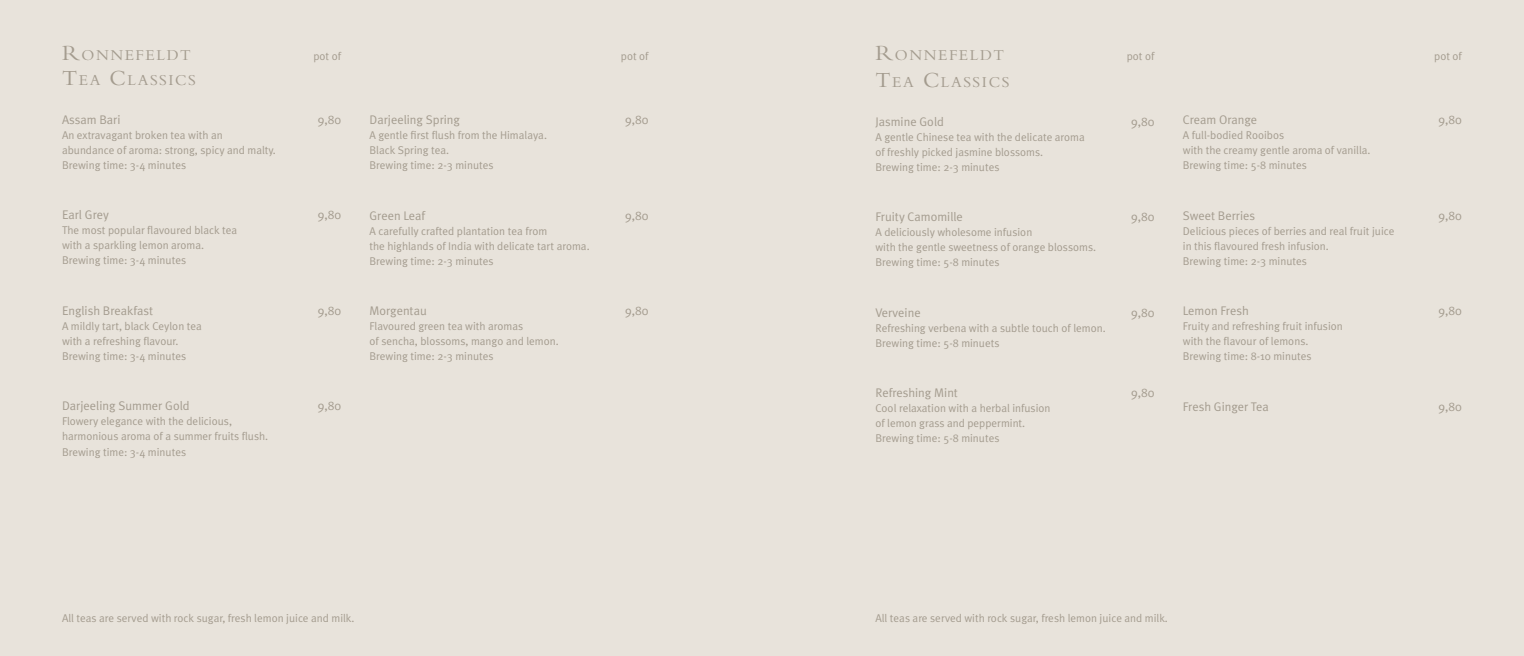
<style>
.page{position:relative;width:1524px;height:656px;background:#fff}
.page>*{position:absolute;margin:0;border:0;box-sizing:border-box;transform-origin:0 0}
.t1{font:15.75px "Bembo";letter-spacing:.095em;color:#a49c8f}
.t2{font:12.5px "Meta Plus Normal";color:#a49c8f}
.t3{font:11.25px/15px "Meta Plus Normal";color:#a49c8f}
.s1{font-size:22.5px}
</style>
<div class="page">
<div style="left:762px;top:0;width:762px;height:656px;background:#e8e3db"></div>
<div style="left:0;top:0;width:762px;height:656px;background:#e8e3db"></div>
<h1 class="t1" style="left:62px;top:46px;width:130px"><span class="s1">R</span>ONNEFELDT</h1>
<p class="t3" style="left:313px;top:48px;width:29px">pot of</p>
<h1 class="t1" style="left:62px;top:71px;width:135px"><span class="s1">T</span>EA <span class="s1">C</span>LASSICS</h1>
<p class="t2" style="left:62px;top:112px;width:60px">Assam Bari</p>
<p class="t2" style="left:318px;top:112px;width:25px">9,80</p>
<p class="t3" style="left:62px;top:127px;width:215px">An extravagant broken tea with an abundance of aroma: strong, spicy and malty.<br>Brewing time: 3-4 minutes</p>
<p class="t2" style="left:62px;top:208px;width:48px">Earl Grey</p>
<p class="t2" style="left:318px;top:208px;width:25px">9,80</p>
<p class="t3" style="left:62px;top:223px;width:177px">The most popular flavoured black tea with a sparkling lemon aroma.<br>Brewing time: 3-4 minutes</p>
<p class="t2" style="left:62px;top:303px;width:93px">English Breakfast</p>
<p class="t2" style="left:318px;top:303px;width:25px">9,80</p>
<p class="t3" style="left:62px;top:318px;width:141px">A mildly tart, black Ceylon tea with a refreshing flavour.<br>Brewing time: 3-4 minutes</p>
<p class="t2" style="left:62px;top:399px;width:129px">Darjeeling Summer Gold</p>
<p class="t2" style="left:318px;top:399px;width:25px">9,80</p>
<p class="t3" style="left:62px;top:414px;width:208px">Flowery elegance with the delicious, harmonious aroma of a summer fruits flush.<br>Brewing time: 3-4 minutes</p>
<p class="t3" style="left:621px;top:48px;width:29px">pot of</p>
<p class="t2" style="left:369px;top:112px;width:92px">Darjeeling Spring</p>
<p class="t2" style="left:625px;top:112px;width:25px">9,80</p>
<p class="t3" style="left:369px;top:127px;width:179px">A gentle first flush from the Himalaya.<br>Black Spring tea.<br>Brewing time: 2-3 minutes</p>
<p class="t2" style="left:369px;top:208px;width:57px">Green Leaf</p>
<p class="t2" style="left:625px;top:208px;width:25px">9,80</p>
<p class="t3" style="left:369px;top:223px;width:222px">A carefully crafted plantation tea from<br>the highlands of India with delicate tart aroma.<br>Brewing time: 2-3 minutes</p>
<p class="t2" style="left:369px;top:303px;width:59px">Morgentau</p>
<p class="t2" style="left:625px;top:303px;width:25px">9,80</p>
<p class="t3" style="left:369px;top:318px;width:191px">Flavoured green tea with aromas<br>of sencha, blossoms, mango and lemon.<br>Brewing time: 2-3 minutes</p>
<h1 class="t1" style="left:875px;top:46px;width:130px"><span class="s1">R</span>ONNEFELDT</h1>
<p class="t3" style="left:1127px;top:48px;width:29px">pot of</p>
<h1 class="t1" style="left:875px;top:73px;width:135px"><span class="s1">T</span>EA <span class="s1">C</span>LASSICS</h1>
<p class="t2" style="left:875px;top:114px;width:70px">Jasmine Gold</p>
<p class="t2" style="left:1131px;top:114px;width:25px">9,80</p>
<p class="t3" style="left:875px;top:129px;width:211px">A gentle Chinese tea with the delicate aroma of freshly picked jasmine blossoms.<br>Brewing time: 2-3 minutes</p>
<p class="t2" style="left:875px;top:210px;width:89px">Fruity Camomille</p>
<p class="t2" style="left:1131px;top:210px;width:25px">9,80</p>
<p class="t3" style="left:875px;top:225px;width:222px">A deliciously wholesome infusion<br>with the gentle sweetness of orange blossoms.<br>Brewing time: 5-8 minutes</p>
<p class="t2" style="left:875px;top:305px;width:47px">Verveine</p>
<p class="t2" style="left:1131px;top:305px;width:25px">9,80</p>
<p class="t3" style="left:875px;top:320px;width:232px">Refreshing verbena with a subtle touch of lemon.<br>Brewing time: 5-8 minuets</p>
<p class="t2" style="left:875px;top:386px;width:84px">Refreshing Mint</p>
<p class="t2" style="left:1131px;top:386px;width:25px">9,80</p>
<p class="t3" style="left:875px;top:401px;width:177px">Cool relaxation with a herbal infusion of lemon grass and peppermint.<br>Brewing time: 5-8 minutes</p>
<p class="t3" style="left:1434px;top:48px;width:29px">pot of</p>
<p class="t2" style="left:1183px;top:112px;width:76px">Cream Orange</p>
<p class="t2" style="left:1438px;top:112px;width:25px">9,80</p>
<p class="t3" style="left:1183px;top:127px;width:189px">A full-bodied Rooibos<br>with the creamy gentle aroma of vanilla.<br>Brewing time: 5-8 minutes</p>
<p class="t2" style="left:1183px;top:208px;width:74px">Sweet Berries</p>
<p class="t2" style="left:1438px;top:208px;width:25px">9,80</p>
<p class="t3" style="left:1183px;top:223px;width:213px">Delicious pieces of berries and real fruit juice in this flavoured fresh infusion.<br>Brewing time: 2-3 minutes</p>
<p class="t2" style="left:1183px;top:303px;width:67px">Lemon Fresh</p>
<p class="t2" style="left:1438px;top:303px;width:25px">9,80</p>
<p class="t3" style="left:1183px;top:318px;width:161px">Fruity and refreshing fruit infusion with the flavour of lemons.<br>Brewing time: 8-10 minutes</p>
<p class="t2" style="left:1183px;top:399px;width:87px">Fresh Ginger Tea</p>
<p class="t2" style="left:1438px;top:399px;width:25px">9,80</p>
<p class="t3" style="left:62px;top:610px;width:294px">All teas are served with rock sugar, fresh lemon juice and milk.</p>
<p class="t3" style="left:875px;top:610px;width:294px">All teas are served with rock sugar, fresh lemon juice and milk.</p>
</div>
